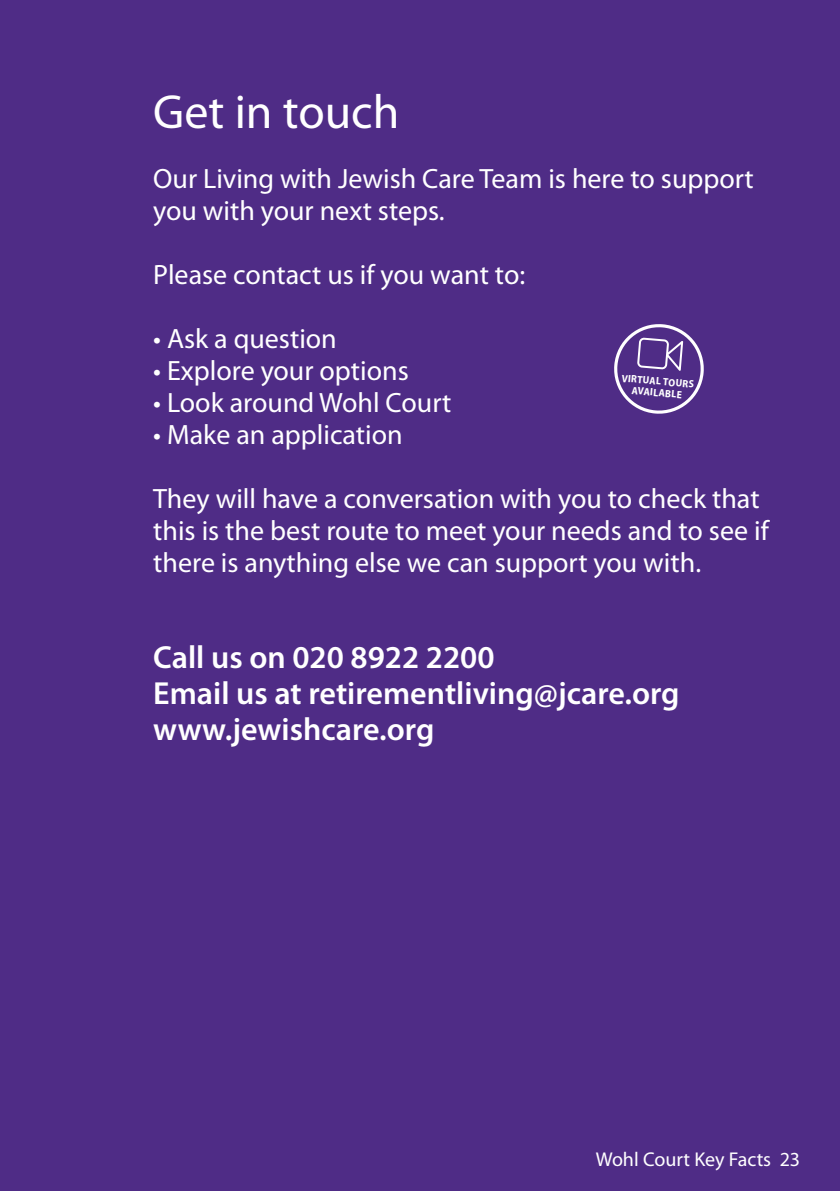
<style>
.page{position:relative;width:840px;height:1191px;background:#fff}
.page>*{position:absolute;margin:0;border:0;box-sizing:border-box;transform-origin:0 0}
.t1{font:48px "Myriad Pro";color:#fff}
.t2{font:600 32px/36px "Myriad Pro";color:#fff}
.t3{font:28px/32px "Myriad Pro";color:#fff}
.t4{font:20px "Myriad Pro";color:#fff}
.t5{font:700 semi-condensed 10.6px/11.2px "Myriad Pro";color:#fff;text-align:center}
</style>
<div class="page">
<div style="left:0;top:0;width:839px;height:1191px;background:#4f2c86"></div>
<svg style="left:614px;top:324px;width:89px;height:90px"></svg>
<h1 class="t1" style="left:153px;top:86px;width:247px">Get in touch</h1>
<p class="t3" style="left:153px;top:163px;width:601px">Our Living with Jewish Care Team is here to support you with your next steps.</p>
<p class="t3" style="left:153px;top:259px;width:373px">Please contact us if you want to:</p>
<p class="t3" style="left:153px;top:323px;width:185px">• Ask a question</p>
<p class="t3" style="left:153px;top:355px;width:257px">• Explore your options</p>
<p class="t3" style="left:153px;top:387px;width:299px">• Look around Wohl Court</p>
<p class="t3" style="left:153px;top:419px;width:251px">• Make an application</p>
<p class="t3" style="left:153px;top:483px;width:616px">They will have a conversation with you to check that this is the best route to meet your needs and to see if there is anything else we can support you with.</p>
<p class="t5" style="left:621px;top:372px;width:74px;rotate:5deg">VIRTUAL TOURS<br>AVAILABLE</p>
<p class="t2" style="left:153px;top:640px;width:527px">Call us on 020 8922 2200<br>Email us at retirementliving@jcare.org www.jewishcare.org</p>
<p class="t4" style="left:595px;top:1148px;width:206px">Wohl Court Key Facts 23</p>
</div>
